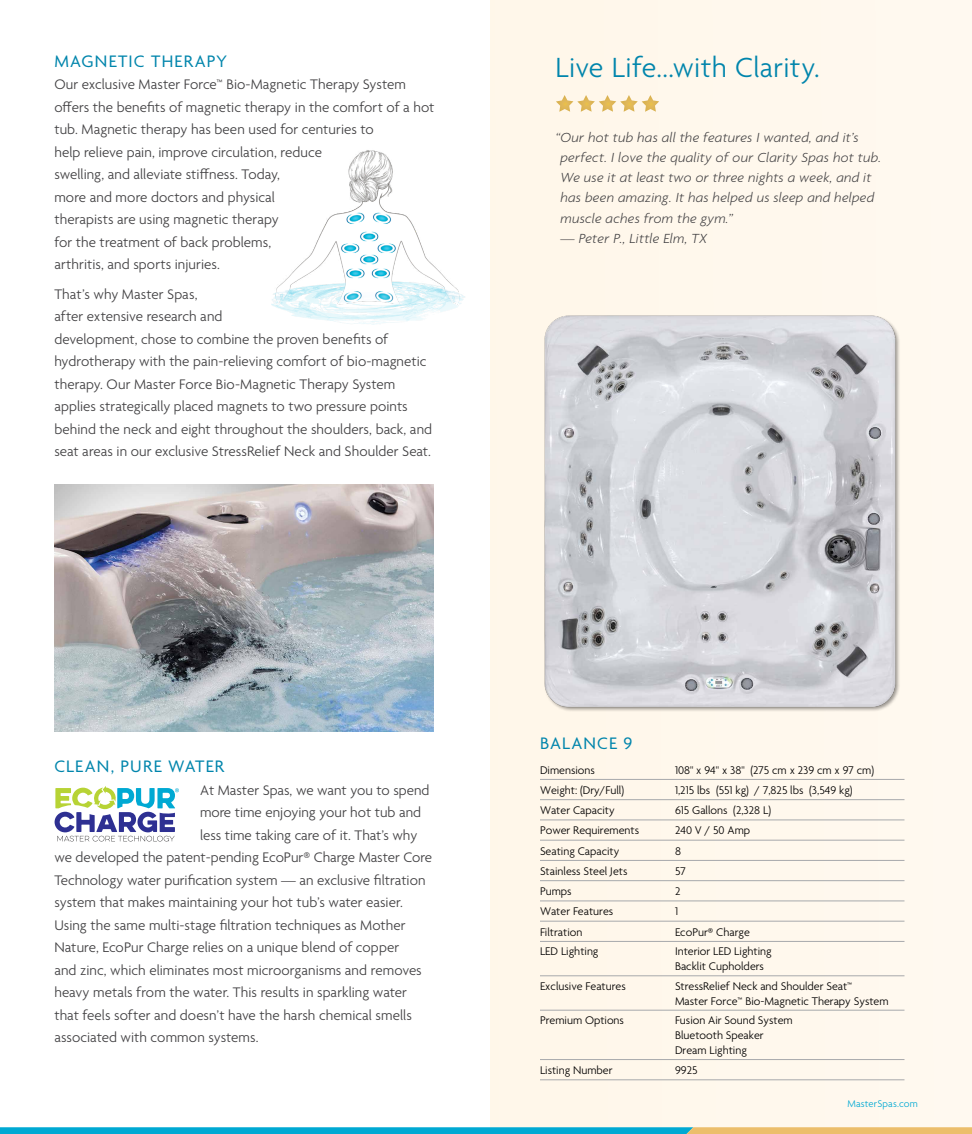
<style>
.page{position:relative;width:972px;height:1134px;background:#fff}
.page>*{position:absolute;margin:0;border:0;box-sizing:border-box;transform-origin:0 0}
.t1{font:300 30px "Agenda";letter-spacing:.01em;color:#0085ac}
.t2{font:18px "Agenda";letter-spacing:.06em;color:#0085ac}
.t3{font:300 15px/22.5px "Agenda";color:#414042}
.t4{font:italic 300 14.25px/20.2px "Agenda";letter-spacing:.02em;color:#414042}
.t5{font:300 12px/15px "Agenda";color:#000}
.t6{font:300 10.5px "Agenda";letter-spacing:.02em;color:#00a9d3}
</style>
<div class="page">
<div style="left:490px;top:0;width:482px;height:1134px;background:#fff8ed"></div>
<svg style="left:55px;top:786px;width:124px;height:56px"></svg>
<svg style="left:556px;top:95px;width:103px;height:17px"></svg>
<img style="left:272px;top:150px;width:193px;height:175px">
<img style="left:54px;top:484px;width:380px;height:247px">
<svg style="left:0;top:1127px;width:972px;height:7px;background:#4bb1b7"></svg>
<img style="left:544px;top:315px;width:356px;height:396px">
<hr style="left:540px;top:779px;width:135px;height:1px;background:#a7a9ac">
<hr style="left:675px;top:779px;width:229px;height:1px;background:#a7a9ac">
<hr style="left:540px;top:799px;width:135px;height:1px;background:#a7a9ac">
<hr style="left:675px;top:799px;width:229px;height:1px;background:#a7a9ac">
<hr style="left:540px;top:820px;width:135px;height:1px;background:#a7a9ac">
<hr style="left:675px;top:820px;width:229px;height:1px;background:#a7a9ac">
<hr style="left:540px;top:840px;width:135px;height:1px;background:#a7a9ac">
<hr style="left:675px;top:840px;width:229px;height:1px;background:#a7a9ac">
<hr style="left:540px;top:860px;width:135px;height:1px;background:#a7a9ac">
<hr style="left:675px;top:860px;width:229px;height:1px;background:#a7a9ac">
<hr style="left:540px;top:880px;width:135px;height:1px;background:#a7a9ac">
<hr style="left:675px;top:880px;width:229px;height:1px;background:#a7a9ac">
<hr style="left:540px;top:901px;width:135px;height:1px;background:#a7a9ac">
<hr style="left:675px;top:901px;width:229px;height:1px;background:#a7a9ac">
<hr style="left:540px;top:921px;width:135px;height:1px;background:#a7a9ac">
<hr style="left:675px;top:921px;width:229px;height:1px;background:#a7a9ac">
<hr style="left:540px;top:941px;width:135px;height:1px;background:#a7a9ac">
<hr style="left:675px;top:941px;width:229px;height:1px;background:#a7a9ac">
<hr style="left:540px;top:976px;width:135px;height:1px;background:#a7a9ac">
<hr style="left:675px;top:976px;width:229px;height:1px;background:#a7a9ac">
<hr style="left:540px;top:1010px;width:135px;height:1px;background:#a7a9ac">
<hr style="left:675px;top:1010px;width:229px;height:1px;background:#a7a9ac">
<hr style="left:540px;top:1059px;width:135px;height:1px;background:#a7a9ac">
<hr style="left:675px;top:1059px;width:229px;height:1px;background:#a7a9ac">
<hr style="left:540px;top:1080px;width:135px;height:1px;background:#a7a9ac">
<hr style="left:675px;top:1080px;width:229px;height:1px;background:#a7a9ac">
<p class="t2" style="left:54px;top:51px;width:174px">MAGNETIC THERAPY</p>
<p class="t3" style="left:54px;top:74px;width:382px">Our exclusive Master Force™ Bio-Magnetic Therapy System offers the benefits of magnetic therapy in the comfort of a hot tub. Magnetic therapy has been used for centuries to<br>help relieve pain, improve circulation, reduce<br>swelling, and alleviate stiffness. Today,<br>more and more doctors and physical<br>therapists are using magnetic therapy<br>for the treatment of back problems,<br>arthritis, and sports injuries.</p>
<p class="t3" style="left:54px;top:284px;width:379px">That’s why Master Spas,<br>after extensive research and<br>development, chose to combine the proven benefits of hydrotherapy with the pain-relieving comfort of bio-magnetic therapy. Our Master Force Bio-Magnetic Therapy System applies strategically placed magnets to two pressure points behind the neck and eight throughout the shoulders, back, and seat areas in our exclusive StressRelief Neck and Shoulder Seat.</p>
<h1 class="t1" style="left:555px;top:51px;width:266px">Live Life...with Clarity.</h1>
<p class="t4" style="left:560px;top:127px;width:322px;text-indent:-5px">“Our hot tub has all the features I wanted, and it’s perfect. I love the quality of our Clarity Spas hot tub.<br>We use it at least two or three nights a week, and it has been amazing. It has helped us sleep and helped muscle aches from the gym.”</p>
<p class="t4" style="left:560px;top:228px;width:148px">— Peter P., Little Elm, TX</p>
<p class="t2" style="left:54px;top:757px;width:171px">CLEAN, PURE WATER</p>
<p class="t3" style="left:200px;top:780px;width:231px">At Master Spas, we want you to spend</p>
<p class="t3" style="left:200px;top:802px;width:223px">more time enjoying your hot tub and</p>
<p class="t3" style="left:200px;top:825px;width:219px">less time taking care of it. That’s why</p>
<p class="t3" style="left:54px;top:847px;width:379px">we developed the patent-pending EcoPur® Charge Master Core</p>
<p class="t3" style="left:54px;top:870px;width:373px">Technology water purification system — an exclusive filtration</p>
<p class="t3" style="left:54px;top:892px;width:350px">system that makes maintaining your hot tub’s water easier.</p>
<p class="t3" style="left:54px;top:915px;width:353px">Using the same multi-stage filtration techniques as Mother</p>
<p class="t3" style="left:54px;top:937px;width:346px">Nature, EcoPur Charge relies on a unique blend of copper</p>
<p class="t3" style="left:54px;top:960px;width:369px">and zinc, which eliminates most microorganisms and removes</p>
<p class="t3" style="left:54px;top:982px;width:354px">heavy metals from the water. This results in sparkling water</p>
<p class="t3" style="left:54px;top:1005px;width:359px">that feels softer and doesn’t have the harsh chemical smells</p>
<p class="t3" style="left:54px;top:1027px;width:206px">associated with common systems.</p>
<p class="t2" style="left:540px;top:733px;width:94px">BALANCE 9</p>
<p class="t5" style="left:540px;top:763px;width:56px">Dimensions</p>
<p class="t5" style="left:675px;top:763px;width:201px">108" x 94" x 38" (275 cm x 239 cm x 97 cm)</p>
<p class="t5" style="left:540px;top:783px;width:86px">Weight: (Dry/Full)</p>
<p class="t5" style="left:675px;top:783px;width:179px">1,215 lbs (551 kg) / 7,825 lbs (3,549 kg)</p>
<p class="t5" style="left:540px;top:803px;width:76px">Water Capacity</p>
<p class="t5" style="left:675px;top:803px;width:98px">615 Gallons (2,328 L)</p>
<p class="t5" style="left:540px;top:824px;width:101px">Power Requirements</p>
<p class="t5" style="left:675px;top:824px;width:77px">240 V / 50 Amp</p>
<p class="t5" style="left:540px;top:844px;width:81px">Seating Capacity</p>
<p class="t5" style="left:675px;top:844px;width:7px">8</p>
<p class="t5" style="left:540px;top:864px;width:89px">Stainless Steel Jets</p>
<p class="t5" style="left:675px;top:864px;width:12px">57</p>
<p class="t5" style="left:540px;top:884px;width:33px">Pumps</p>
<p class="t5" style="left:675px;top:884px;width:7px">2</p>
<p class="t5" style="left:540px;top:905px;width:75px">Water Features</p>
<p class="t5" style="left:675px;top:905px;width:5px">1</p>
<p class="t5" style="left:540px;top:925px;width:44px">Filtration</p>
<p class="t5" style="left:675px;top:925px;width:76px">EcoPur® Charge</p>
<p class="t5" style="left:540px;top:945px;width:60px">LED Lighting</p>
<p class="t5" style="left:675px;top:945px;width:98px">Interior LED Lighting<br>Backlit Cupholders</p>
<p class="t5" style="left:540px;top:979px;width:87px">Exclusive Features</p>
<p class="t5" style="left:675px;top:979px;width:215px">StressRelief Neck and Shoulder Seat™<br>Master Force™ Bio-Magnetic Therapy System</p>
<p class="t5" style="left:540px;top:1014px;width:86px">Premium Options</p>
<p class="t5" style="left:675px;top:1014px;width:119px">Fusion Air Sound System<br>Bluetooth Speaker<br>Dream Lighting</p>
<p class="t5" style="left:540px;top:1063px;width:74px">Listing Number</p>
<p class="t5" style="left:675px;top:1063px;width:24px">9925</p>
<p class="t6" style="left:847px;top:1098px;width:72px">MasterSpas.com</p>
</div>
